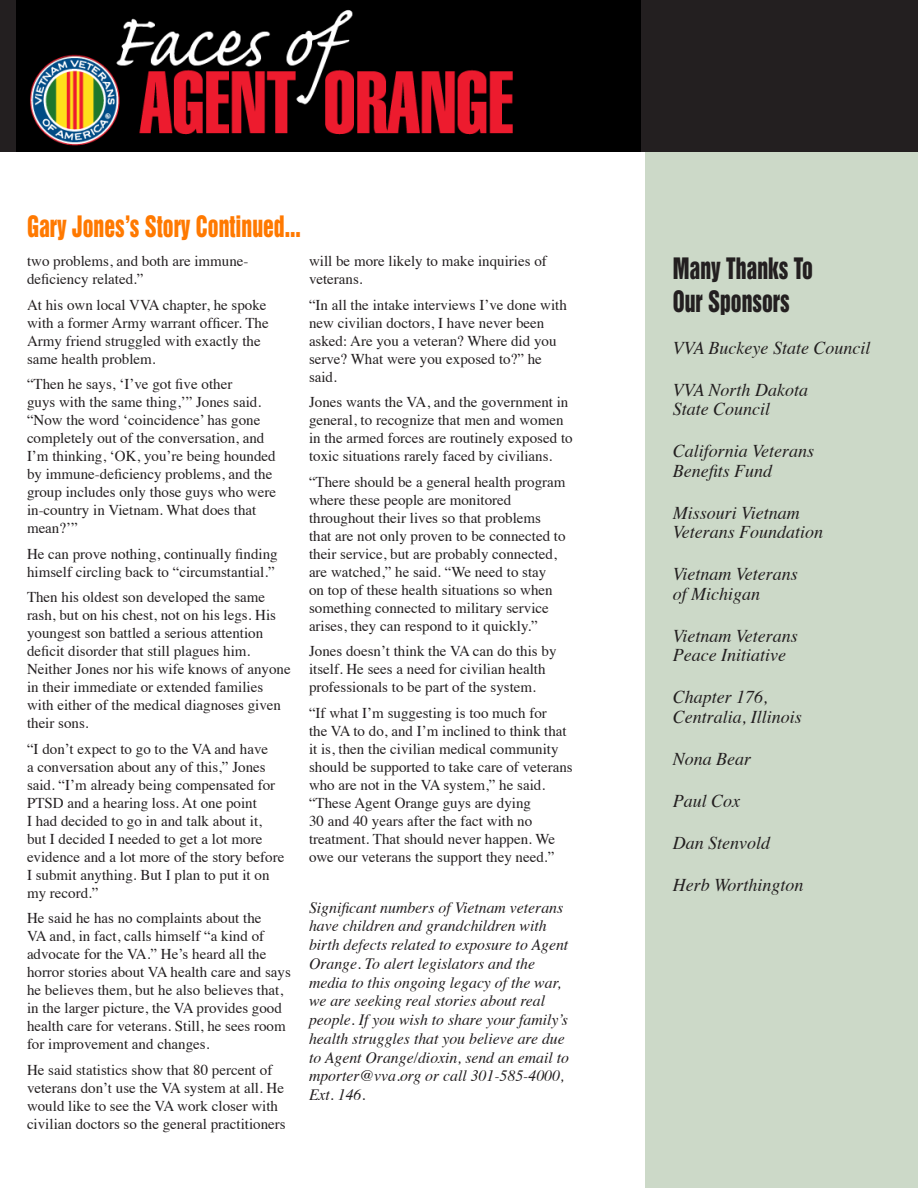
<style>
.page{position:relative;width:918px;height:1188px;background:#fff}
.page>*{position:absolute;margin:0;border:0;box-sizing:border-box;transform-origin:0 0}
.t1{font:27px "Helvetica Inserat";color:#ff7900;scale:.8 1}
.t2{font:27px/32.4px "Helvetica Inserat";color:#231f20;scale:.8 1}
.t3{font:italic 18px/19.5px "Times";color:#231f20}
.Body{font:italic 15.75px/18.8px "Times";color:#231f20}
.t4{font:15px/18px "Times";color:#231f20}
</style>
<div class="page">
<div style="left:645px;top:0;width:273px;height:1188px;background:#ccd9c8"></div>
<div style="left:0;top:0;width:918px;height:152px;background:#231f20"></div>
<img style="left:17px;top:0;width:623px;height:152px">
<p class="t1" style="left:27px;top:211px;width:344px">Gary Jones’s Story Continued...</p>
<p class="t4" style="left:27px;top:251px;width:223px">two problems, and both are immune&shy;deficiency related.”</p>
<p class="t4" style="left:27px;top:294px;width:243px">At his own local VVA chapter, he spoke with a former Army warrant officer. The Army friend struggled with exactly the same health problem.</p>
<p class="t4" style="left:27px;top:374px;width:251px">“Then he says, ‘I’ve got five other<br>guys with the same thing,’” Jones said. “Now the word ‘coincidence’ has gone completely out of the conversation, and I’m thinking, ‘OK, you’re being hounded by immune-deficiency problems, and the group includes only those guys who were in-country in Vietnam. What does that mean?’”</p>
<p class="t4" style="left:27px;top:543px;width:252px">He can prove nothing, continually finding himself circling back to “circumstantial.”</p>
<p class="t4" style="left:27px;top:587px;width:265px">Then his oldest son developed the same rash, but on his chest, not on his legs. His youngest son battled a serious attention deficit disorder that still plagues him.<br>Neither Jones nor his wife knows of anyone in their immediate or extended families with either of the medical diagnoses given their sons.</p>
<p class="t4" style="left:27px;top:738px;width:259px">“I don’t expect to go to the VA and have<br>a conversation about any of this,” Jones said. “I’m already being compensated for PTSD and a hearing loss. At one point<br>I had decided to go in and talk about it, but I decided I needed to get a lot more evidence and a lot more of the story before I submit anything. But I plan to put it on my record.”</p>
<p class="t4" style="left:27px;top:908px;width:265px">He said he has no complaints about the<br>VA and, in fact, calls himself “a kind of advocate for the VA.” He’s heard all the horror stories about VA health care and says he believes them, but he also believes that, in the larger picture, the VA provides good health care for veterans. Still, he sees room for improvement and changes.</p>
<p class="t4" style="left:27px;top:1059px;width:260px">He said statistics show that 80 percent of veterans don’t use the VA system at all. He would like to see the VA work closer with civilian doctors so the general practitioners</p>
<p class="t4" style="left:309px;top:251px;width:239px">will be more likely to make inquiries of veterans.</p>
<p class="t4" style="left:309px;top:294px;width:259px">“In all the intake interviews I’ve done with new civilian doctors, I have never been asked: Are you a veteran? Where did you serve? What were you exposed to?” he said.</p>
<p class="t4" style="left:309px;top:392px;width:265px">Jones wants the VA, and the government in general, to recognize that men and women in the armed forces are routinely exposed to toxic situations rarely faced by civilians.</p>
<p class="t4" style="left:309px;top:471px;width:258px">“There should be a general health program where these people are monitored throughout their lives so that problems that are not only proven to be connected to their service, but are probably connected, are watched,” he said. “We need to stay<br>on top of these health situations so when something connected to military service arises, they can respond to it quickly.”</p>
<p class="t4" style="left:309px;top:641px;width:249px">Jones doesn’t think the VA can do this by itself. He sees a need for civilian health professionals to be part of the system.</p>
<p class="t4" style="left:309px;top:702px;width:265px">“If what I’m suggesting is too much for<br>the VA to do, and I’m inclined to think that it is, then the civilian medical community should be supported to take care of veterans who are not in the VA system,” he said. “These Agent Orange guys are dying<br>30 and 40 years after the fact with no treatment. That should never happen. We owe our veterans the support they need.”</p>
<p class="Body" style="left:309px;top:897px;width:262px">Significant numbers of Vietnam veterans have children and grandchildren with birth defects related to exposure to Agent Orange. To alert legislators and the media to this ongoing legacy of the war, we are seeking real stories about real people. If you wish to share your family’s health struggles that you believe are due to Agent Orange/dioxin, send an email to mporter@vva.org or call 301-585-4000, Ext. 146.</p>
<p class="t2" style="left:673px;top:253px;width:177px">Many Thanks To<br>Our Sponsors</p>
<p class="t3" style="left:673px;top:337px;width:199px">VVA Buckeye State Council</p>
<p class="t3" style="left:673px;top:379px;width:137px">VVA North Dakota<br>State Council</p>
<p class="t3" style="left:673px;top:440px;width:143px">California Veterans<br>Benefits Fund</p>
<p class="t3" style="left:673px;top:502px;width:152px">Missouri Vietnam<br>Veterans Foundation</p>
<p class="t3" style="left:673px;top:563px;width:127px">Vietnam Veterans of Michigan</p>
<p class="t3" style="left:673px;top:625px;width:127px">Vietnam Veterans<br>Peace Initiative</p>
<p class="t3" style="left:673px;top:686px;width:131px">Chapter 176,<br>Centralia, Illinois</p>
<p class="t3" style="left:673px;top:748px;width:80px">Nona Bear</p>
<p class="t3" style="left:673px;top:790px;width:69px">Paul Cox</p>
<p class="t3" style="left:673px;top:832px;width:99px">Dan Stenvold</p>
<p class="t3" style="left:673px;top:874px;width:132px">Herb Worthington</p>
</div>
